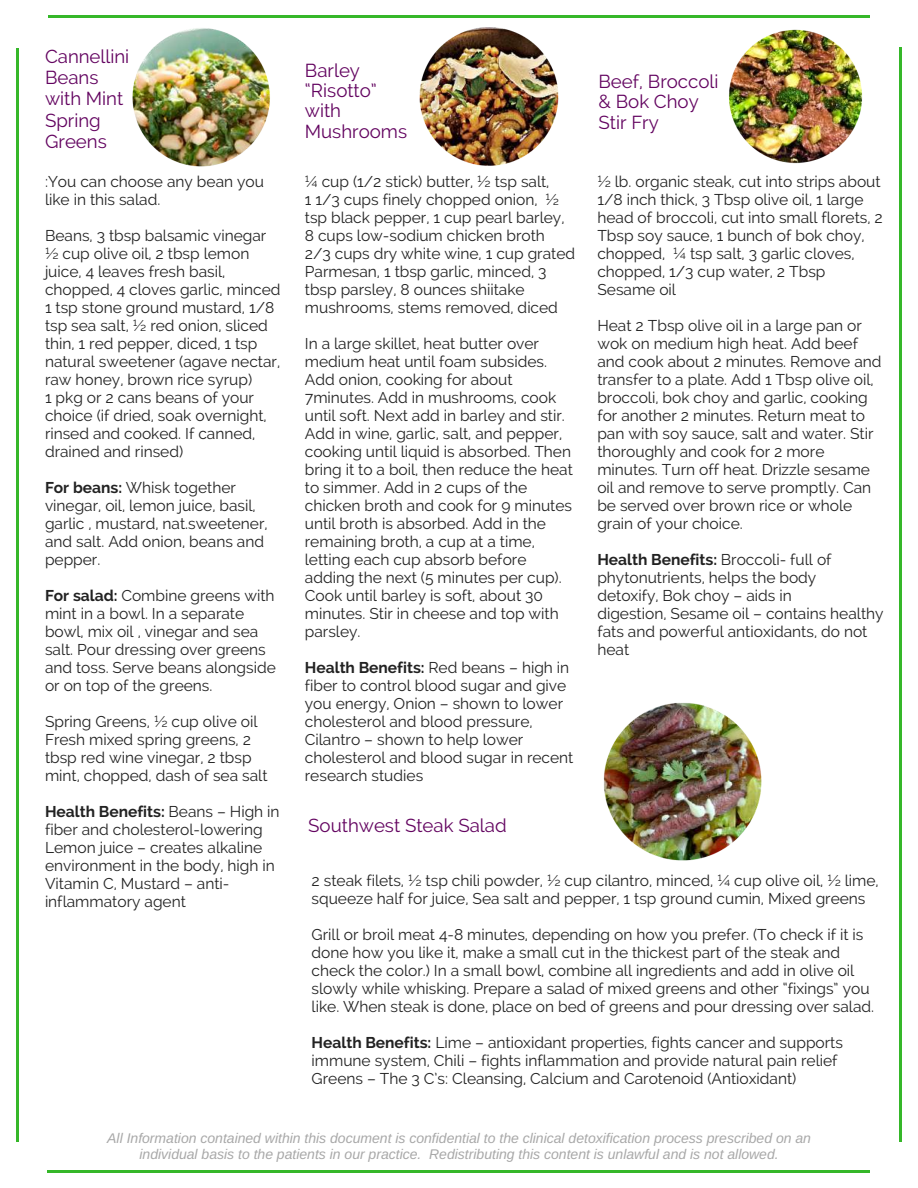
<style>
.page{position:relative;width:918px;height:1188px;background:#fff}
.page>*{position:absolute;margin:0;border:0;box-sizing:border-box;transform-origin:0 0}
.t1{font:18.75px/20.2px "Raleway";color:#630460}
.t2{font:15.6px/18px "Raleway";color:#222}
.t3{font:italic 13.95px/15.8px "Arimo";color:#a8a8a8;text-align:center}
.s1{font-weight:700}
</style>
<div class="page">
<svg style="left:16px;top:17px;width:102px;height:100px"></svg>
<hr style="left:48px;top:15px;width:99px;height:2px;background:#35b729">
<hr style="left:17px;top:48px;width:2px;height:98px;background:#35b729">
<hr style="left:17px;top:144px;width:2px;height:895px;background:#35b729">
<svg style="left:16px;top:1071px;width:101px;height:100px"></svg>
<hr style="left:47px;top:1171px;width:100px;height:2px;background:#35b729">
<hr style="left:17px;top:1037px;width:2px;height:105px;background:#35b729">
<hr style="left:145px;top:1171px;width:621px;height:2px;background:#35b729">
<svg style="left:801px;top:1071px;width:101px;height:100px"></svg>
<hr style="left:899px;top:1037px;width:2px;height:105px;background:#35b729">
<hr style="left:764px;top:1171px;width:106px;height:2px;background:#35b729">
<hr style="left:899px;top:144px;width:2px;height:895px;background:#35b729">
<svg style="left:801px;top:17px;width:101px;height:100px"></svg>
<hr style="left:764px;top:15px;width:106px;height:2px;background:#35b729">
<hr style="left:899px;top:47px;width:2px;height:99px;background:#35b729">
<hr style="left:145px;top:15px;width:621px;height:2px;background:#35b729">
<img style="left:132px;top:28px;width:138px;height:139px">
<img style="left:419px;top:27px;width:140px;height:139px">
<img style="left:603px;top:703px;width:159px;height:158px">
<img style="left:729px;top:27px;width:135px;height:137px">
<p class="t1" style="left:45px;top:45px;width:86px;line-height:21.3px">Cannellini<br>Beans with Mint<br>Spring<br>Greens</p>
<p class="t2" style="left:45px;top:173px;width:221px">:You can choose any bean you like in this salad.</p>
<p class="t2" style="left:45px;top:227px;width:237px">Beans, 3 tbsp balsamic vinegar ½ cup olive oil, 2 tbsp lemon juice, 4 leaves fresh basil, chopped, 4 cloves garlic, minced<br>1 tsp stone ground mustard, 1/8 tsp sea salt, ½ red onion, sliced thin, 1 red pepper, diced, 1 tsp natural sweetener (agave nectar, raw honey, brown rice syrup)<br>1 pkg or 2 cans beans of your choice (if dried, soak overnight, rinsed and cooked. If canned, drained and rinsed)</p>
<p class="t2" style="left:45px;top:479px;width:224px"><span class="s1">For beans:</span> Whisk together vinegar, oil, lemon juice, basil, garlic , mustard, nat.sweetener, and salt. Add onion, beans and pepper.</p>
<p class="t2" style="left:45px;top:587px;width:232px"><span class="s1">For salad:</span> Combine greens with mint in a bowl. In a separate bowl, mix oil , vinegar and sea salt. Pour dressing over greens and toss. Serve beans alongside or on top of the greens.</p>
<p class="t2" style="left:45px;top:713px;width:224px">Spring Greens, ½ cup olive oil<br>Fresh mixed spring greens, 2 tbsp red wine vinegar, 2 tbsp mint, chopped, dash of sea salt</p>
<p class="t2" style="left:45px;top:803px;width:236px"><span class="s1">Health Benefits:</span> Beans – High in fiber and cholesterol-lowering<br>Lemon juice – creates alkaline environment in the body, high in<br>Vitamin C, Mustard – anti&shy;inflammatory agent</p>
<p class="t1" style="left:305px;top:60px;width:104px">Barley “Risotto” with<br>Mushrooms</p>
<p class="t2" style="left:305px;top:173px;width:272px">¼ cup (1/2 stick) butter, ½ tsp salt,<br>1 1/3 cups finely chopped onion, ½ tsp black pepper, 1 cup pearl barley, 8 cups low-sodium chicken broth<br>2/3 cups dry white wine, 1 cup grated Parmesan, 1 tbsp garlic, minced, 3 tbsp parsley, 8 ounces shiitake mushrooms, stems removed, diced</p>
<p class="t2" style="left:305px;top:335px;width:270px">In a large skillet, heat butter over medium heat until foam subsides.<br>Add onion, cooking for about<br>7minutes. Add in mushrooms, cook until soft. Next add in barley and stir.<br>Add in wine, garlic, salt, and pepper, cooking until liquid is absorbed. Then bring it to a boil, then reduce the heat to simmer. Add in 2 cups of the chicken broth and cook for 9 minutes until broth is absorbed. Add in the remaining broth, a cup at a time, letting each cup absorb before adding the next (5 minutes per cup).<br>Cook until barley is soft, about 30 minutes. Stir in cheese and top with parsley.</p>
<p class="t2" style="left:305px;top:659px;width:270px"><span class="s1">Health Benefits:</span> Red beans – high in fiber to control blood sugar and give you energy, Onion – shown to lower cholesterol and blood pressure,<br>Cilantro – shown to help lower cholesterol and blood sugar in recent research studies</p>
<p class="t1" style="left:308px;top:815px;width:200px">Southwest Steak Salad</p>
<p class="t1" style="left:598px;top:71px;width:122px">Beef, Broccoli &amp; Bok Choy<br>Stir Fry</p>
<p class="t2" style="left:597px;top:173px;width:287px">½ lb. organic steak, cut into strips about 1/8 inch thick, 3 Tbsp olive oil, 1 large head of broccoli, cut into small florets, 2<br>Tbsp soy sauce, 1 bunch of bok choy, chopped, ¼ tsp salt, 3 garlic cloves, chopped, 1/3 cup water, 2 Tbsp Sesame oil</p>
<p class="t2" style="left:597px;top:317px;width:286px">Heat 2 Tbsp olive oil in a large pan or wok on medium high heat. Add beef and cook about 2 minutes. Remove and transfer to a plate. Add 1 Tbsp olive oil, broccoli, bok choy and garlic, cooking for another 2 minutes. Return meat to pan with soy sauce, salt and water. Stir thoroughly and cook for 2 more minutes. Turn off heat. Drizzle sesame oil and remove to serve promptly. Can be served over brown rice or whole grain of your choice.</p>
<p class="t2" style="left:597px;top:551px;width:288px"><span class="s1">Health Benefits:</span> Broccoli- full of phytonutrients, helps the body<br>detoxify, Bok choy – aids in<br>digestion, Sesame oil – contains healthy fats and powerful antioxidants, do not heat</p>
<p class="t2" style="left:312px;top:871px;width:569px">2 steak filets, ½ tsp chili powder, ½ cup cilantro, minced, ¼ cup olive oil, ½ lime, squeeze half for juice, Sea salt and pepper, 1 tsp ground cumin, Mixed greens</p>
<p class="t2" style="left:312px;top:925px;width:564px">Grill or broil meat 4-8 minutes, depending on how you prefer. (To check if it is done how you like it, make a small cut in the thickest part of the steak and check the color.) In a small bowl, combine all ingredients and add in olive oil slowly while whisking. Prepare a salad of mixed greens and other “fixings” you like. When steak is done, place on bed of greens and pour dressing over salad.</p>
<p class="t2" style="left:312px;top:1033px;width:533px"><span class="s1">Health Benefits:</span> Lime – antioxidant properties, fights cancer and supports immune system, Chili – fights inflammation and provide natural pain relief<br>Greens – The 3 C’s: Cleansing, Calcium and Carotenoid (Antioxidant)</p>
<p class="t3" style="left:107px;top:1131px;width:705px">All Information contained within this document is confidential to the clinical detoxification process prescribed on an individual basis to the patients in our practice. Redistributing this content is unlawful and is not allowed.</p>
</div>
